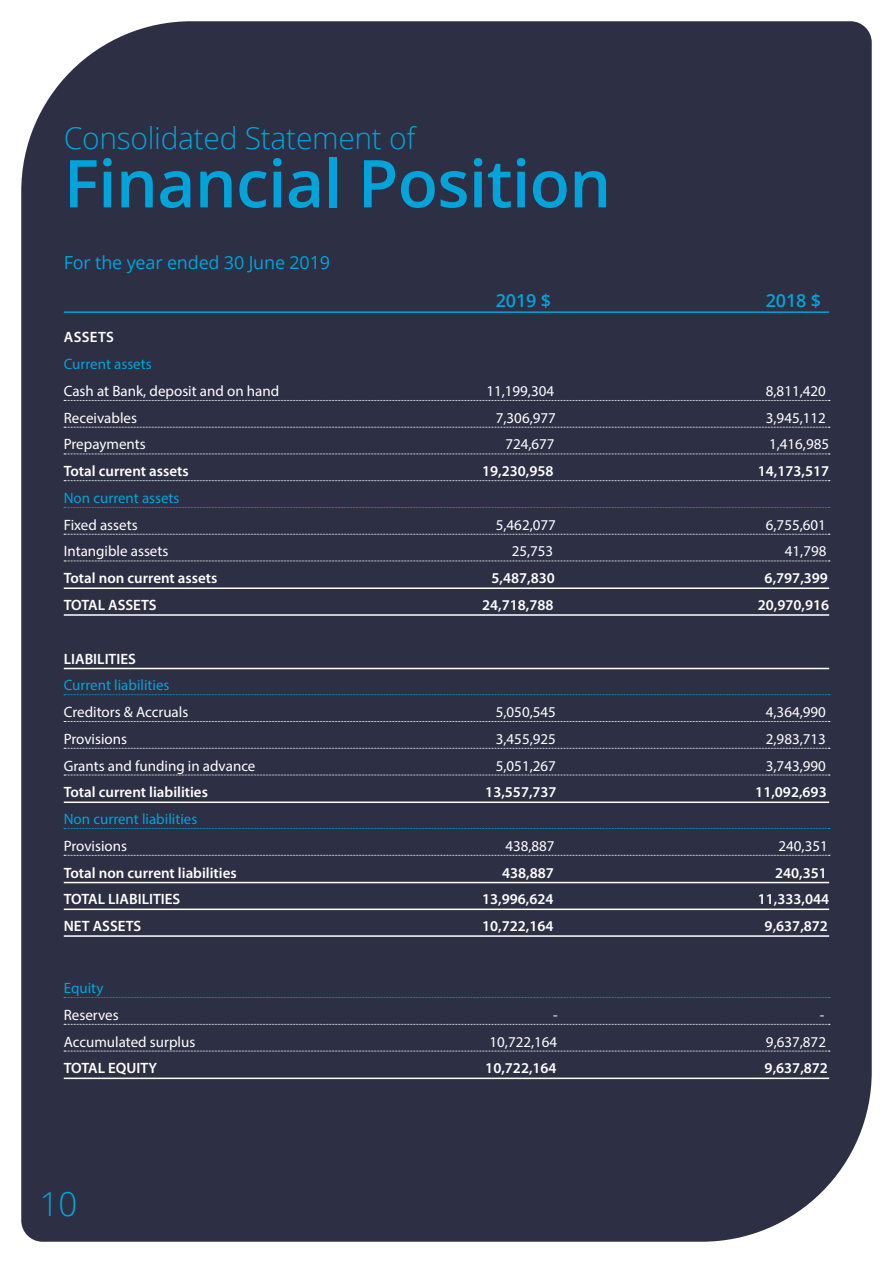
<style>
.page{position:relative;width:893px;height:1263px;background:#fff}
.page>*{position:absolute;margin:0;border:0;box-sizing:border-box;transform-origin:0 0}
.t1{font:600 66px "Open Sans";letter-spacing:-.01em;color:#00a4da}
.t2{font:300 33px "Open Sans";color:#00a4da}
.t3{font:300 30px "Open Sans";letter-spacing:-.01em;color:#00a4da}
.t4{font:18px "Open Sans";letter-spacing:-.01em;color:#00a4da}
.t5{font:600 18px "Open Sans";letter-spacing:-.01em;color:#00a4da}
.t6{font:15px "Myriad Pro";color:#fff}
.t7{font:600 15px "Myriad Pro";color:#fff}
.t8{font:15px "Myriad Pro";color:#00a4da}
</style>
<div class="page">
<div style="left:21px;top:21px;width:851px;height:1221px;background:#2d2f44"></div>
<hr style="left:64px;top:311px;width:765px;height:2px;background:#00a4da">
<svg style="left:64px;top:373px;width:766px;height:1px"></svg>
<svg style="left:64px;top:400px;width:766px;height:1px"></svg>
<svg style="left:64px;top:427px;width:766px;height:1px"></svg>
<svg style="left:64px;top:454px;width:766px;height:1px"></svg>
<svg style="left:64px;top:480px;width:766px;height:1px"></svg>
<svg style="left:64px;top:507px;width:766px;height:1px"></svg>
<svg style="left:64px;top:534px;width:766px;height:1px"></svg>
<svg style="left:64px;top:561px;width:766px;height:1px"></svg>
<hr style="left:64px;top:587px;width:765px;height:2px;background:#fff">
<hr style="left:64px;top:614px;width:765px;height:2px;background:#fff">
<hr style="left:64px;top:668px;width:765px;height:1px;background:#fff">
<svg style="left:64px;top:694px;width:766px;height:1px"></svg>
<svg style="left:64px;top:721px;width:766px;height:1px"></svg>
<svg style="left:64px;top:748px;width:766px;height:1px"></svg>
<svg style="left:64px;top:775px;width:766px;height:1px"></svg>
<hr style="left:64px;top:801px;width:765px;height:2px;background:#fff">
<svg style="left:64px;top:828px;width:766px;height:1px"></svg>
<svg style="left:64px;top:855px;width:766px;height:1px"></svg>
<hr style="left:64px;top:882px;width:765px;height:1px;background:#fff">
<hr style="left:64px;top:908px;width:765px;height:2px;background:#fff">
<hr style="left:64px;top:935px;width:765px;height:2px;background:#fff">
<svg style="left:64px;top:997px;width:766px;height:1px"></svg>
<svg style="left:64px;top:1024px;width:766px;height:1px"></svg>
<svg style="left:64px;top:1051px;width:766px;height:1px"></svg>
<hr style="left:64px;top:1077px;width:765px;height:2px;background:#fff">
<h3 class="t3" style="left:64px;top:118px;width:353px">Consolidated Statement of</h3>
<h1 class="t1" style="left:64px;top:138px;width:549px">Financial Position</h1>
<p class="t4" style="left:64px;top:250px;width:268px">For the year ended 30 June 2019</p>
<p class="t5" style="left:496px;top:288px;width:57px">2019 $</p>
<p class="t5" style="left:766px;top:288px;width:57px">2018 $</p>
<p class="t7" style="left:64px;top:328px;width:52px">ASSETS</p>
<p class="t8" style="left:64px;top:355px;width:89px">Current assets</p>
<p class="t6" style="left:64px;top:382px;width:217px">Cash at Bank, deposit and on hand</p>
<p class="t6" style="left:486px;top:382px;width:69px">11,199,304</p>
<p class="t6" style="left:766px;top:382px;width:62px">8,811,420</p>
<p class="t6" style="left:64px;top:408px;width:75px">Receivables</p>
<p class="t6" style="left:496px;top:408px;width:62px">7,306,977</p>
<p class="t6" style="left:766px;top:408px;width:62px">3,945,112</p>
<p class="t6" style="left:64px;top:435px;width:83px">Prepayments</p>
<p class="t6" style="left:505px;top:435px;width:51px">724,677</p>
<p class="t6" style="left:769px;top:435px;width:62px">1,416,985</p>
<p class="t7" style="left:64px;top:462px;width:126px">Total current assets</p>
<p class="t7" style="left:482px;top:462px;width:73px">19,230,958</p>
<p class="t7" style="left:758px;top:462px;width:73px">14,173,517</p>
<p class="t8" style="left:64px;top:489px;width:117px">Non current assets</p>
<p class="t6" style="left:64px;top:515px;width:75px">Fixed assets</p>
<p class="t6" style="left:496px;top:515px;width:62px">5,462,077</p>
<p class="t6" style="left:766px;top:515px;width:62px">6,755,601</p>
<p class="t6" style="left:64px;top:542px;width:106px">Intangible assets</p>
<p class="t6" style="left:512px;top:542px;width:43px">25,753</p>
<p class="t6" style="left:785px;top:542px;width:43px">41,798</p>
<p class="t7" style="left:64px;top:569px;width:155px">Total non current assets</p>
<p class="t7" style="left:491px;top:569px;width:65px">5,487,830</p>
<p class="t7" style="left:765px;top:569px;width:65px">6,797,399</p>
<p class="t7" style="left:64px;top:595px;width:94px">TOTAL ASSETS</p>
<p class="t7" style="left:482px;top:595px;width:73px">24,718,788</p>
<p class="t7" style="left:758px;top:595px;width:73px">20,970,916</p>
<p class="t7" style="left:64px;top:649px;width:74px">LIABILITIES</p>
<p class="t8" style="left:64px;top:676px;width:107px">Current liabilities</p>
<p class="t6" style="left:64px;top:703px;width:126px">Creditors &amp; Accruals</p>
<p class="t6" style="left:496px;top:703px;width:62px">5,050,545</p>
<p class="t6" style="left:766px;top:703px;width:62px">4,364,990</p>
<p class="t6" style="left:64px;top:729px;width:65px">Provisions</p>
<p class="t6" style="left:496px;top:729px;width:62px">3,455,925</p>
<p class="t6" style="left:766px;top:729px;width:62px">2,983,713</p>
<p class="t6" style="left:64px;top:756px;width:193px">Grants and funding in advance</p>
<p class="t6" style="left:496px;top:756px;width:62px">5,051,267</p>
<p class="t6" style="left:766px;top:756px;width:62px">3,743,990</p>
<p class="t7" style="left:64px;top:783px;width:146px">Total current liabilities</p>
<p class="t7" style="left:485px;top:783px;width:73px">13,557,737</p>
<p class="t7" style="left:755px;top:783px;width:73px">11,092,693</p>
<p class="t8" style="left:64px;top:810px;width:135px">Non current liabilities</p>
<p class="t6" style="left:64px;top:836px;width:65px">Provisions</p>
<p class="t6" style="left:505px;top:836px;width:51px">438,887</p>
<p class="t6" style="left:778px;top:836px;width:51px">240,351</p>
<p class="t7" style="left:64px;top:863px;width:174px">Total non current liabilities</p>
<p class="t7" style="left:502px;top:863px;width:53px">438,887</p>
<p class="t7" style="left:775px;top:863px;width:53px">240,351</p>
<p class="t7" style="left:64px;top:890px;width:118px">TOTAL LIABILITIES</p>
<p class="t7" style="left:482px;top:890px;width:73px">13,996,624</p>
<p class="t7" style="left:758px;top:890px;width:73px">11,333,044</p>
<p class="t7" style="left:64px;top:916px;width:79px">NET ASSETS</p>
<p class="t7" style="left:482px;top:916px;width:73px">10,722,164</p>
<p class="t7" style="left:765px;top:916px;width:65px">9,637,872</p>
<p class="t8" style="left:64px;top:979px;width:41px">Equity</p>
<p class="t6" style="left:64px;top:1005px;width:56px">Reserves</p>
<p class="t6" style="left:553px;top:1005px;width:6px">-</p>
<p class="t6" style="left:820px;top:1005px;width:6px">-</p>
<p class="t6" style="left:64px;top:1032px;width:133px">Accumulated surplus</p>
<p class="t6" style="left:489px;top:1032px;width:69px">10,722,164</p>
<p class="t6" style="left:766px;top:1032px;width:62px">9,637,872</p>
<p class="t7" style="left:64px;top:1059px;width:95px">TOTAL EQUITY</p>
<p class="t7" style="left:485px;top:1059px;width:73px">10,722,164</p>
<p class="t7" style="left:765px;top:1059px;width:65px">9,637,872</p>
<h2 class="t2" style="left:40px;top:1181px;width:39px">10</h2>
</div>
